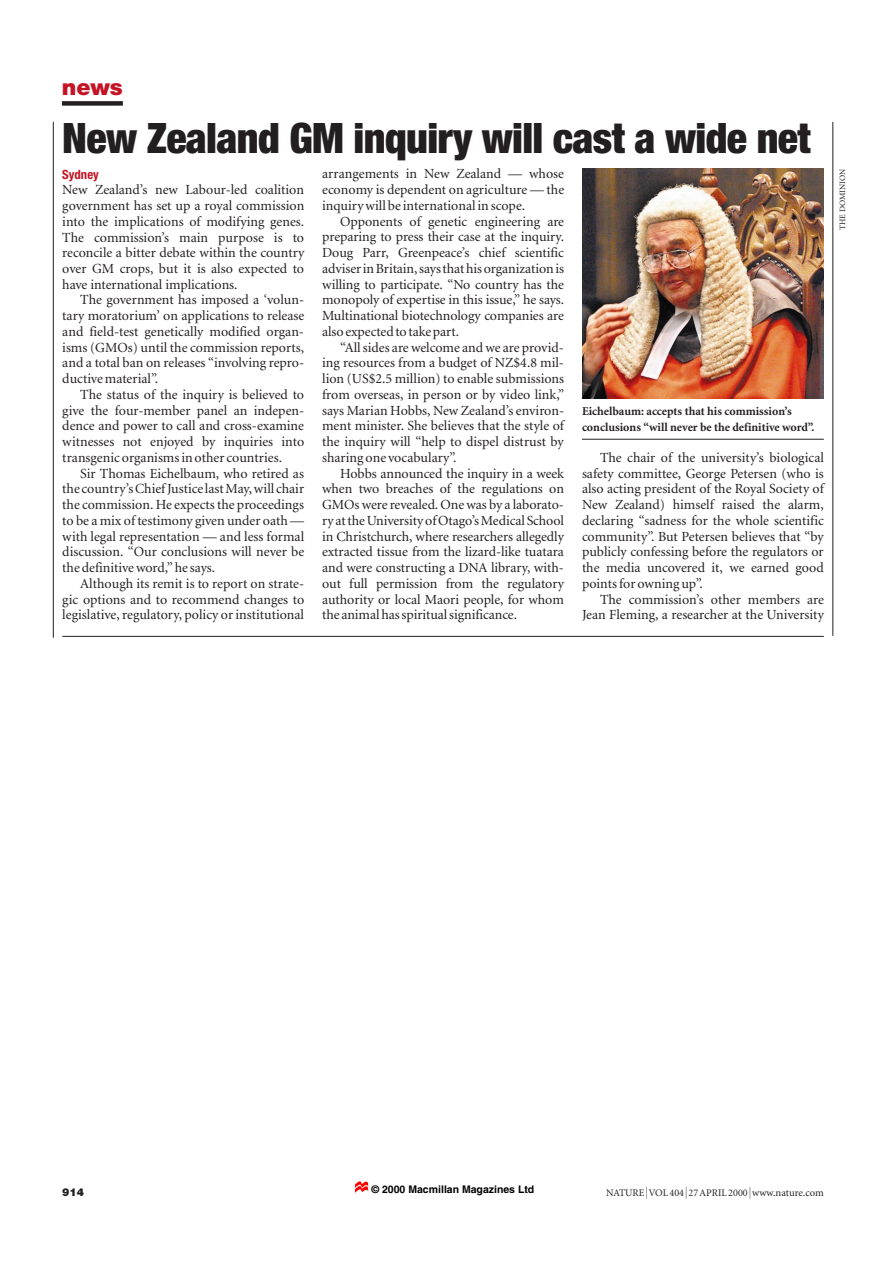
<style>
.page{position:relative;width:893px;height:1263px;background:#fff}
.page>*{position:absolute;margin:0;border:0;box-sizing:border-box;transform-origin:0 0}
.t1{font:900 condensed 42px "Helvetica Neue";letter-spacing:-.015em;color:#231f20}
.t2{font:900 22.5px "Helvetica Neue";color:#c41324}
.t3{font:13.95px/15.8px "Minion";color:#231f20;text-align:justify}
.t4{font:700 condensed 12.75px "Helvetica Neue";color:#c41324}
.t5{font:700 12px/15.8px "Minion";color:#231f20}
.t6{font:900 10.8px "Helvetica Neue";color:#231f20}
.t7{font:700 10.5px "Helvetica";color:#000}
.t8{font:10.2px "Minion";color:#231f20}
.t9{font:8.25px "Minion";color:#231f20}
.s1{font-family:"Unica SB";font-weight:300;font-size:12px}
.s2{font-size:10.5px}
</style>
<div class="page">
<div style="left:62px;top:101px;width:61px;height:5px;background:#231f20"></div>
<hr style="left:53px;top:122px;width:1px;height:516px;background:#231f20">
<hr style="left:832px;top:122px;width:1px;height:514px;background:#231f20">
<hr style="left:582px;top:439px;width:241px;height:1px;background:#231f20">
<img style="left:582px;top:168px;width:241px;height:231px">
<hr style="left:62px;top:636px;width:761px;height:1px;background:#231f20">
<svg style="left:355px;top:1181px;width:13px;height:12px"></svg>
<h2 class="t2" style="left:62px;top:78px;width:62px">news</h2>
<h1 class="t1" style="left:62px;top:123px;width:750px">New Zealand GM inquiry will cast a wide net</h1>
<p class="t4" style="left:62px;top:169px;width:38px">Sydney</p>
<p class="t3" style="left:62px;top:183px;width:243px">New Zealand’s new Labour-led coalition government has set up a royal commission into the implications of modifying genes.<br>The commission’s main purpose is to reconcile a bitter debate within the country over GM crops, but it is also expected to have international implications.</p>
<p class="t3" style="left:62px;top:293px;width:243px;text-indent:18px">The government has imposed a ‘volun&shy;tary moratorium’ on applications to release and field-test genetically modified organ&shy;isms (GMOs) until the commission reports, and a total ban on releases “involving repro&shy;ductive material”.</p>
<p class="t3" style="left:62px;top:388px;width:243px;text-indent:18px">The status of the inquiry is believed to give the four-member panel an indepen&shy;dence and power to call and cross-examine witnesses not enjoyed by inquiries into transgenic organisms in other countries.</p>
<p class="t3" style="left:62px;top:467px;width:243px;text-indent:18px">Sir Thomas Eichelbaum, who retired as the country’s Chief Justice last May, will chair the commission. He expects the proceedings to be a mix of testimony given under oath — with legal representation — and less formal discussion. “Our conclusions will never be the definitive word,” he says.</p>
<p class="t3" style="left:62px;top:577px;width:243px;text-indent:18px">Although its remit is to report on strate&shy;gic options and to recommend changes to legislative, regulatory, policy or institutional</p>
<p class="t3" style="left:322px;top:167px;width:243px">arrangements in New Zealand — whose economy is dependent on agriculture — the inquiry will be international in scope.</p>
<p class="t3" style="left:322px;top:215px;width:243px;text-indent:18px">Opponents of genetic engineering are preparing to press their case at the inquiry.<br>Doug Parr, Greenpeace’s chief scientific adviser in Britain, says that his organization is willing to participate. “No country has the monopoly of expertise in this issue,” he says.<br>Multinational biotechnology companies are also expected to take part.</p>
<p class="t3" style="left:322px;top:341px;width:243px;text-indent:18px">“All sides are welcome and we are provid&shy;ing resources from a budget of NZ$4.8 mil&shy;lion (US$2.5 million) to enable submissions from overseas, in person or by video link,” says Marian Hobbs, New Zealand’s environ&shy;ment minister. She believes that the style of the inquiry will “help to dispel distrust by sharing one vocabulary”.</p>
<p class="t3" style="left:322px;top:467px;width:243px;text-indent:18px">Hobbs announced the inquiry in a week when two breaches of the regulations on GMOs were revealed. One was by a laborato&shy;ry at the University of Otago’s Medical School in Christchurch, where researchers allegedly extracted tissue from the lizard-like tuatara and were constructing a DNA library, with&shy;out full permission from the regulatory authority or local Maori people, for whom the animal has spiritual significance.</p>
<p class="t5" style="left:582px;top:404px;width:234px">Eichelbaum: accepts that his commission’s conclusions “will never be the definitive word”.</p>
<p class="t3" style="left:582px;top:451px;width:243px;text-indent:18px">The chair of the university’s biological safety committee, George Petersen (who is also acting president of the Royal Society of New Zealand) himself raised the alarm, declaring “sadness for the whole scientific community”. But Petersen believes that “by publicly confessing before the regulators or the media uncovered it, we earned good points for owning up”.</p>
<p class="t3" style="left:582px;top:593px;width:243px;text-align:right">The commission’s other members are<br>Jean Fleming, a researcher at the University</p>
<p class="t9" style="left:839px;top:230px;width:63px;rotate:-90deg">THE DOMINION</p>
<p class="t7" style="left:371px;top:1183px;width:164px">© 2000 Macmillan Magazines Ltd</p>
<p class="t6" style="left:62px;top:1188px;width:23px">914</p>
<p class="t8" style="left:606px;top:1188px;width:219px">NATURE<span class="s1">|</span> VOL 404 <span class="s1">|</span> 27 APRIL 2000 <span class="s1">|</span> <span class="s2">www.nature.com</span></p>
</div>
